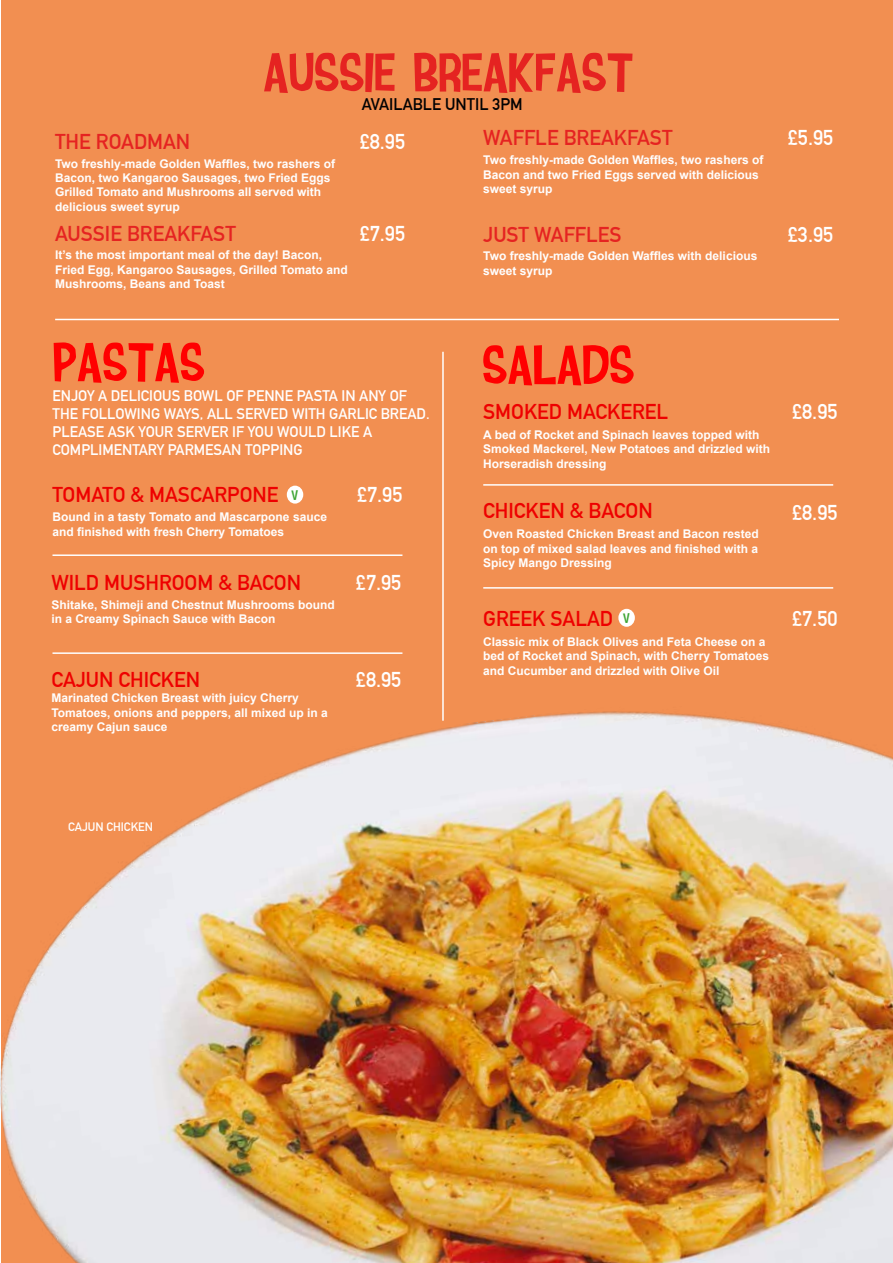
<style>
.page{position:relative;width:893px;height:1263px;background:#fff}
.page>*{position:absolute;margin:0;border:0;box-sizing:border-box;transform-origin:0 0}
.t1{font:72px "Cartonsix NC";color:#e52321}
.t2{font:72px "Cartonsix NC";color:#f00}
.t3{font:700 21px "DIN Alternate";color:#e00}
.t4{font:700 21px "DIN Alternate";color:#e52321}
.t5{font:700 21px "DIN Alternate";color:#fff}
.t6{font:18px "Cartonsix NC";color:#3fa535}
.t7{font:700 16.5px "DIN Alternate";color:#020203}
.t8{font:700 15px/18px "DIN Alternate";color:#fff}
.t9{font:700 12px/14.4px "Arial";color:#fefefe}
.t10{font:700 12px "DIN Alternate";color:#fff}
</style>
<div class="page">
<div style="left:1px;top:0;width:892px;height:1263px;background:#f28f51"></div>
<img style="left:0;top:711px;width:893px;height:552px">
<hr style="left:442px;top:352px;width:2px;height:369px;background:#fff">
<hr style="left:53px;top:554px;width:349px;height:2px;background:#fff">
<hr style="left:53px;top:652px;width:349px;height:2px;background:#fff">
<hr style="left:483px;top:484px;width:350px;height:2px;background:#fff">
<hr style="left:483px;top:587px;width:350px;height:2px;background:#fff">
<hr style="left:55px;top:319px;width:784px;height:1px;background:#fff">
<div style="left:618px;top:609px;width:17px;height:18px;background:#fff;border-radius:50%"></div>
<div style="left:287px;top:486px;width:16px;height:18px;background:#fff;border-radius:50%"></div>
<h1 class="t1" style="left:264px;top:36px;width:372px">AUSSIE BREAKFAST</h1>
<h2 class="t4" style="left:483px;top:122px;width:191px">WAFFLE BREAKFAST</h2>
<p class="t9" style="left:483px;top:153px;width:282px">Two freshly-made Golden Waffles, two rashers of<br>Bacon and two Fried Eggs served with delicious sweet syrup</p>
<h3 class="t7" style="left:362px;top:92px;width:162px">AVAILABLE UNTIL 3PM</h3>
<h2 class="t4" style="left:55px;top:126px;width:137px">THE ROADMAN</h2>
<h2 class="t5" style="left:788px;top:122px;width:47px">£5.95</h2>
<p class="t9" style="left:55px;top:157px;width:282px">Two freshly-made Golden Waffles, two rashers of Bacon, two Kangaroo Sausages, two Fried Eggs Grilled Tomato and Mushrooms all served with delicious sweet syrup</p>
<h2 class="t5" style="left:360px;top:126px;width:47px">£8.95</h2>
<h2 class="t4" style="left:55px;top:218px;width:182px">AUSSIE BREAKFAST</h2>
<p class="t9" style="left:55px;top:248px;width:294px">It’s the most important meal of the day! Bacon,<br>Fried Egg, Kangaroo Sausages, Grilled Tomato and<br>Mushrooms, Beans and Toast</p>
<h2 class="t5" style="left:360px;top:218px;width:47px">£7.95</h2>
<h1 class="t2" style="left:54px;top:325px;width:154px">PASTAs</h1>
<p class="t8" style="left:52px;top:386px;width:379px">ENJOY A DELICIOUS BOWL OF PENNE PASTA IN ANY OF THE FOLLOWING WAYS, ALL SERVED WITH GARLIC BREAD.<br>PLEASE ASK YOUR SERVER IF YOU WOULD LIKE A COMPLIMENTARY PARMESAN TOPPING</p>
<h2 class="t3" style="left:52px;top:478px;width:228px">TOMATO &amp; MASCARPONE</h2>
<p class="t9" style="left:52px;top:510px;width:276px">Bound in a tasty Tomato and Mascarpone sauce and finished with fresh Cherry Tomatoes</p>
<h3 class="t6" style="left:292px;top:486px;width:8px">V</h3>
<h2 class="t3" style="left:51px;top:567px;width:251px">WILD MUSHROOM &amp; BACON</h2>
<p class="t9" style="left:51px;top:598px;width:285px">Shitake, Shimeji and Chestnut Mushrooms bound in a Creamy Spinach Sauce with Bacon</p>
<h2 class="t3" style="left:51px;top:663px;width:150px">CAJUN CHICKEN</h2>
<p class="t9" style="left:51px;top:691px;width:278px">Marinated Chicken Breast with juicy Cherry<br>Tomatoes, onions and peppers, all mixed up in a creamy Cajun sauce</p>
<h2 class="t5" style="left:357px;top:478px;width:47px">£7.95</h2>
<h2 class="t5" style="left:356px;top:566px;width:47px">£7.95</h2>
<h2 class="t5" style="left:356px;top:663px;width:47px">£8.95</h2>
<p class="t10" style="left:68px;top:817px;width:87px">CAJUN CHICKEN</p>
<h2 class="t4" style="left:483px;top:219px;width:140px">JUST WAFFLES</h2>
<p class="t9" style="left:483px;top:249px;width:276px">Two freshly-made Golden Waffles with delicious sweet syrup</p>
<h2 class="t5" style="left:788px;top:219px;width:47px">£3.95</h2>
<h1 class="t2" style="left:483px;top:328px;width:154px">SALADS</h1>
<h2 class="t3" style="left:483px;top:396px;width:187px">SMOKED MACKEREL</h2>
<p class="t9" style="left:483px;top:428px;width:288px">A bed of Rocket and Spinach leaves topped with<br>Smoked Mackerel, New Potatoes and drizzled with<br>Horseradish dressing</p>
<h2 class="t3" style="left:483px;top:495px;width:171px">CHICKEN &amp; BACON</h2>
<p class="t9" style="left:483px;top:527px;width:277px;text-align:justify">Oven Roasted Chicken Breast and Bacon rested on top of mixed salad leaves and finished with a Spicy Mango Dressing</p>
<h2 class="t3" style="left:483px;top:602px;width:131px">GREEK SALAD</h2>
<p class="t9" style="left:483px;top:635px;width:287px">Classic mix of Black Olives and Feta Cheese on a bed of Rocket and Spinach, with Cherry Tomatoes and Cucumber and drizzled with Olive Oil</p>
<h3 class="t6" style="left:623px;top:609px;width:8px">V</h3>
<h2 class="t5" style="left:792px;top:396px;width:47px">£8.95</h2>
<h2 class="t5" style="left:792px;top:497px;width:47px">£8.95</h2>
<h2 class="t5" style="left:792px;top:602px;width:47px">£7.50</h2>
</div>
